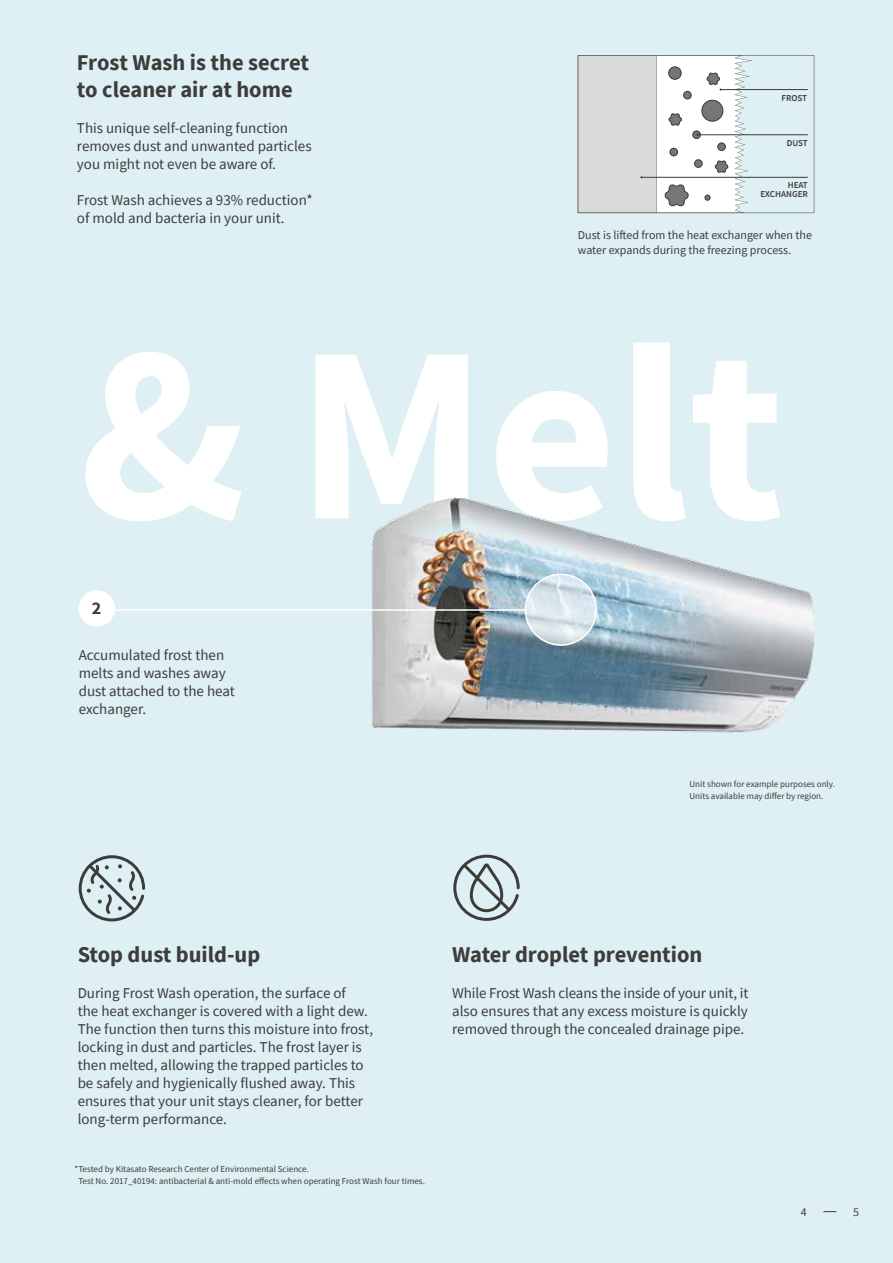
<style>
.page{position:relative;width:893px;height:1263px;background:#def0f3}
.page>*{position:absolute;margin:0;border:0;box-sizing:border-box;transform-origin:0 0}
.t1{font:700 250.5px "Source Sans Pro";color:#fff}
.t2{font:700 22.5px/27px "Source Sans Pro";color:#3c3c3b}
.t3{font:700 18px "Source Sans Pro";color:#3c3c3b}
.t4{font:15px/18px "Source Sans Pro";color:#3c3c3b}
.t5{font:12px/15px "Source Sans Pro";color:#3c3c3b}
.t6{font:9px/12px "Source Sans Pro";color:#3c3c3b}
.t7{font:600 9px/9px "Source Sans Pro";color:#3c3c3b;text-align:right}
</style>
<div class="page">
<svg style="left:453px;top:855px;width:67px;height:66px"></svg>
<svg style="left:79px;top:855px;width:66px;height:66px"></svg>
<svg style="left:578px;top:55px;width:236px;height:158px"></svg>
<img style="left:372px;top:498px;width:442px;height:235px">
<div style="left:79px;top:590px;width:36px;height:37px;background:#fff;border-radius:50%"></div>
<svg style="left:521px;top:570px;width:79px;height:79px"></svg>
<hr style="left:112px;top:609px;width:414px;height:2px;background:#fff">
<svg style="left:823px;top:1211px;width:13px;height:1px"></svg>
<h2 class="t2" style="left:77px;top:49px;width:234px">Frost Wash is the secret to cleaner air at home</h2>
<p class="t4" style="left:77px;top:119px;width:236px">This unique self-cleaning function removes dust and unwanted particles you might not even be aware of.</p>
<p class="t4" style="left:77px;top:191px;width:237px">Frost Wash achieves a 93% reduction* of mold and bacteria in your unit.</p>
<p class="t7" style="left:781px;top:93px;width:25px">FROST</p>
<p class="t7" style="left:787px;top:138px;width:21px">DUST</p>
<p class="t7" style="left:760px;top:181px;width:49px">HEAT<br>EXCHANGER</p>
<p class="t5" style="left:578px;top:227px;width:236px">Dust is lifted from the heat exchanger when the water expands during the freezing process.</p>
<h1 class="t1" style="left:79px;top:265px;width:707px">&amp; Melt</h1>
<p class="t3" style="left:92px;top:596px;width:11px">2</p>
<p class="t4" style="left:79px;top:646px;width:158px">Accumulated frost then melts and washes away dust attached to the heat exchanger.</p>
<p class="t6" style="left:689px;top:778px;width:147px">Unit shown for example purposes only.<br>Units available may differ by region.</p>
<h2 class="t2" style="left:78px;top:941px;width:184px">Stop dust build-up</h2>
<p class="t4" style="left:78px;top:984px;width:297px">During Frost Wash operation, the surface of<br>the heat exchanger is covered with a light dew.<br>The function then turns this moisture into frost, locking in dust and particles. The frost layer is then melted, allowing the trapped particles to be safely and hygienically flushed away. This ensures that your unit stays cleaner, for better long-term performance.</p>
<p class="t6" style="left:78px;top:1163px;width:348px;text-indent:-4px">*Tested by Kitasato Research Center of Environmental Science.<br>Test No. 2017_40194: antibacterial &amp; anti-mold effects when operating Frost Wash four times.</p>
<h2 class="t2" style="left:452px;top:940px;width:252px">Water droplet prevention</h2>
<p class="t4" style="left:452px;top:984px;width:298px;text-align:justify">While Frost Wash cleans the inside of your unit, it also ensures that any excess moisture is quickly removed through the concealed drainage pipe.</p>
<p class="t5" style="left:801px;top:1204px;width:7px">4</p>
<p class="t5" style="left:853px;top:1204px;width:7px">5</p>
</div>
